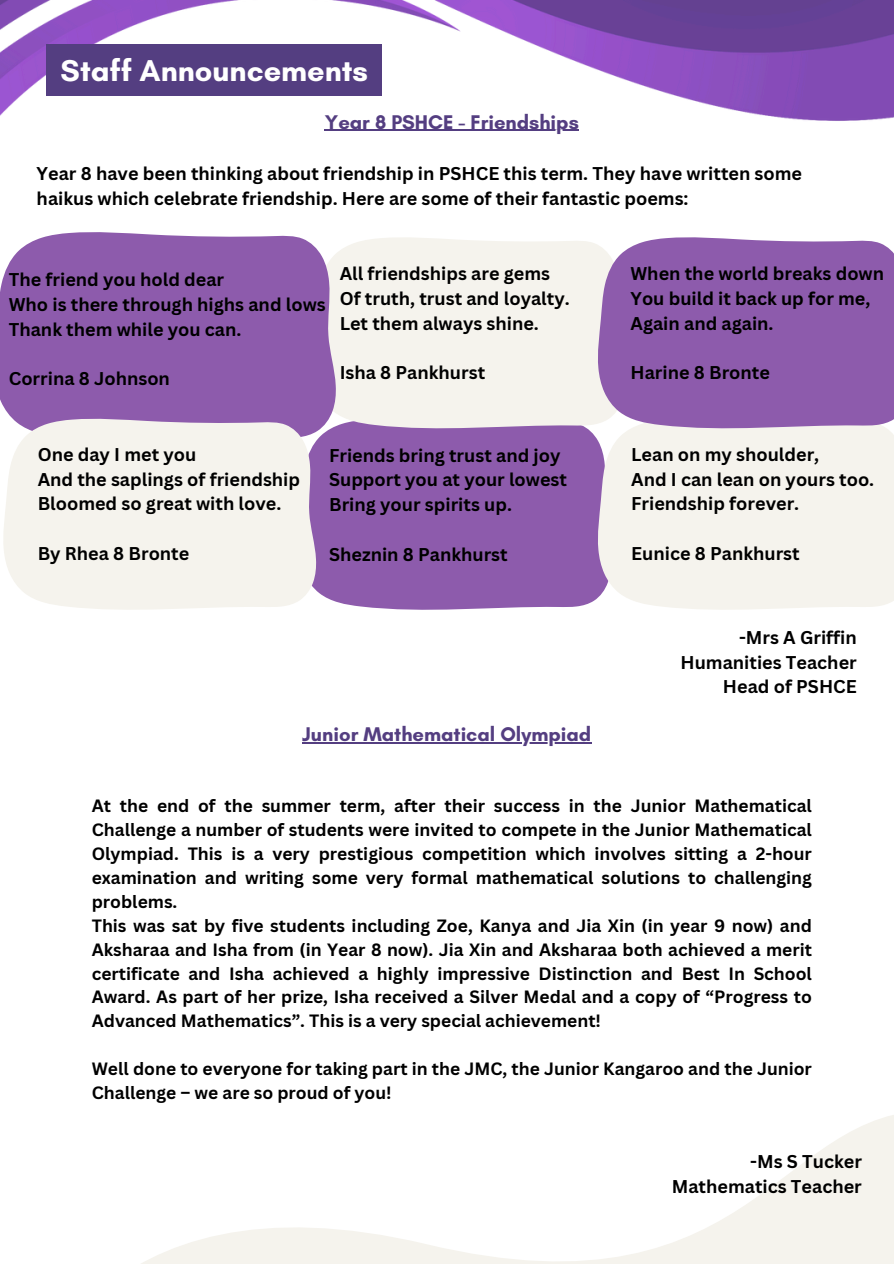
<style>
.page{position:relative;width:894px;height:1264px;background:#fff}
.page>*{position:absolute;margin:0;border:0;box-sizing:border-box;transform-origin:0 0}
.t1{font:700 30.75px "Glacial Indifference";color:#fff}
.t2{font:700 20.25px "Glacial Indifference";color:#543e81}
.t3{font:700 18px/24.8px "Canva Sans";color:#000}
.t4{font:700 17.4px/23.9px "Canva Sans";color:#000;text-align:justify}
</style>
<div class="page">
<img style="left:0;top:0;width:893px;height:131px">
<div style="left:46px;top:45px;width:336px;height:51px;background:#543e81"></div>
<svg style="left:143px;top:742px;width:750px;height:521px"></svg>
<hr style="left:325px;top:130px;width:253px;height:1px;background:#543e81">
<div style="left:316px;top:432px;width:280px;height:178px;background:#8d5bac"></div>
<div style="left:596px;top:432px;width:297px;height:178px;background:#f5f3ed"></div>
<div style="left:336px;top:237px;width:260px;height:195px;background:#f5f3ed"></div>
<div style="left:0;top:232px;width:336px;height:213px;background:#8d5bac"></div>
<svg style="left:2px;top:418px;width:314px;height:192px;background:#f1eeeb"></svg>
<svg style="left:596px;top:237px;width:297px;height:195px;background:#9668b2"></svg>
<hr style="left:302px;top:742px;width:289px;height:1px;background:#543e81">
<h1 class="t1" style="left:61px;top:52px;width:309px">Staff Announcements</h1>
<h2 class="t2" style="left:325px;top:109px;width:255px">Year 8 PSHCE - Friendships</h2>
<p class="t3" style="left:37px;top:161px;width:766px">Year 8 have been thinking about friendship in PSHCE this term. They have written some haikus which celebrate friendship. Here are some of their fantastic poems:</p>
<p class="t3" style="left:9px;top:267px;width:217px">The friend you hold dear</p>
<p class="t3" style="left:9px;top:292px;width:318px">Who is there through highs and lows</p>
<p class="t3" style="left:9px;top:316px;width:234px">Thank them while you can.</p>
<p class="t3" style="left:9px;top:366px;width:163px">Corrina 8 Johnson</p>
<p class="t3" style="left:339px;top:261px;width:212px">All friendships are gems</p>
<p class="t3" style="left:339px;top:285px;width:231px">Of truth, trust and loyalty.</p>
<p class="t3" style="left:339px;top:310px;width:201px">Let them always shine.</p>
<p class="t3" style="left:339px;top:360px;width:147px">Isha 8 Pankhurst</p>
<p class="t3" style="left:38px;top:441px;width:160px">One day I met you</p>
<p class="t3" style="left:38px;top:466px;width:264px">And the saplings of friendship</p>
<p class="t3" style="left:38px;top:491px;width:245px">Bloomed so great with love.</p>
<p class="t3" style="left:38px;top:540px;width:153px">By Rhea 8 Bronte</p>
<p class="t3" style="left:329px;top:442px;width:233px">Friends bring trust and joy</p>
<p class="t3" style="left:329px;top:467px;width:239px">Support you at your lowest</p>
<p class="t3" style="left:329px;top:492px;width:184px">Bring your spirits up.</p>
<p class="t3" style="left:329px;top:541px;width:180px">Sheznin 8 Pankhurst</p>
<p class="t2" style="left:302px;top:721px;width:290px">Junior Mathematical Olympiad</p>
<p class="t3" style="left:630px;top:261px;width:255px">When the world breaks down</p>
<p class="t3" style="left:630px;top:285px;width:241px">You build it back up for me,</p>
<p class="t3" style="left:630px;top:310px;width:144px">Again and again.</p>
<p class="t3" style="left:630px;top:360px;width:141px">Harine 8 Bronte</p>
<p class="t3" style="left:631px;top:441px;width:189px">Lean on my shoulder,</p>
<p class="t3" style="left:631px;top:466px;width:244px">And I can lean on yours too.</p>
<p class="t3" style="left:631px;top:491px;width:169px">Friendship forever.</p>
<p class="t3" style="left:631px;top:540px;width:170px">Eunice 8 Pankhurst</p>
<p class="t3" style="left:738px;top:624px;width:119px">-Mrs A Griffin</p>
<p class="t3" style="left:680px;top:649px;width:178px">Humanities Teacher</p>
<p class="t3" style="left:722px;top:674px;width:135px">Head of PSHCE</p>
<p class="t4" style="left:92px;top:793px;width:721px">At the end of the summer term, after their success in the Junior Mathematical Challenge a number of students were invited to compete in the Junior Mathematical Olympiad. This is a very prestigious competition which involves sitting a 2-hour examination and writing some very formal mathematical solutions to challenging problems.</p>
<p class="t4" style="left:92px;top:913px;width:721px">This was sat by five students including Zoe, Kanya and Jia Xin (in year 9 now) and Aksharaa and Isha from (in Year 8 now). Jia Xin and Aksharaa both achieved a merit certificate and Isha achieved a highly impressive Distinction and Best In School Award. As part of her prize, Isha received a Silver Medal and a copy of “Progress to Advanced Mathematics”. This is a very special achievement!</p>
<p class="t4" style="left:92px;top:1056px;width:721px">Well done to everyone for taking part in the JMC, the Junior Kangaroo and the Junior<br>Challenge – we are so proud of you!</p>
<p class="t3" style="left:750px;top:1149px;width:113px">-Ms S Tucker</p>
<p class="t3" style="left:671px;top:1173px;width:191px">Mathematics Teacher</p>
</div>
